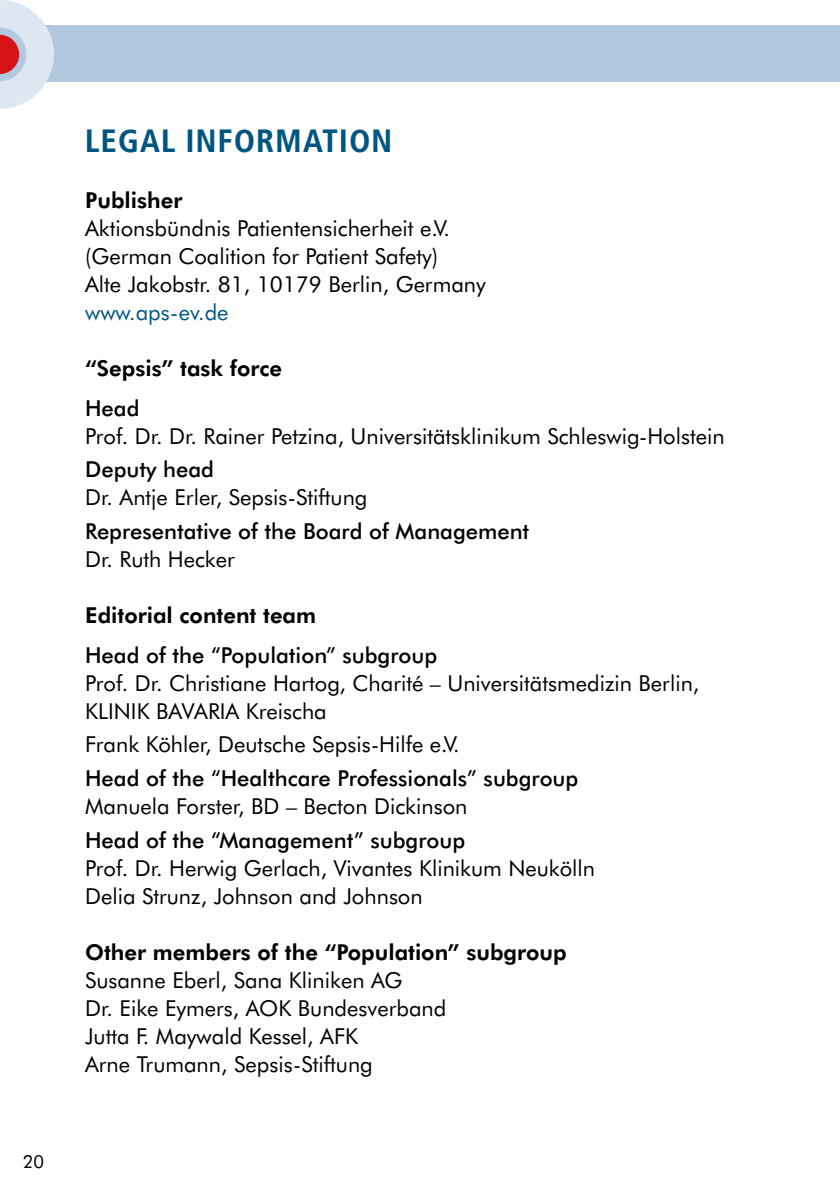
<style>
.page{position:relative;width:840px;height:1191px;background:#fff}
.page>*{position:absolute;margin:0;border:0;box-sizing:border-box;transform-origin:0 0}
.t1{font:700 32px "Transit Offc";letter-spacing:.02em;color:#005681}
.t2{font:22px/28px "Futura BT";color:#000}
.t3{font:500 22px "Futura BT";color:#000}
.t4{font:700 22px "Futura BT";color:#000}
.t5{font:22px "Futura BT";color:#005681}
.t6{font:18px "Futura BT";color:#000}
</style>
<div class="page">
<div style="left:0;top:26px;width:839px;height:56px;background:#b1c8df"></div>
<svg style="left:0;top:0;width:68px;height:109px"></svg>
<p class="t6" style="left:23px;top:1150px;width:23px">20</p>
<h1 class="t1" style="left:85px;top:120px;width:309px">LEGAL INFORMATION</h1>
<p class="t4" style="left:85px;top:186px;width:99px">Publisher</p>
<p class="t2" style="left:85px;top:214px;width:402px">Aktionsbündnis Patientensicherheit e.V. (German Coalition for Patient Safety)<br>Alte Jakobstr. 81, 10179 Berlin, Germany</p>
<p class="t5" style="left:85px;top:298px;width:145px">www.aps-ev.de</p>
<p class="t4" style="left:85px;top:354px;width:198px">“Sepsis” task force</p>
<p class="t3" style="left:85px;top:393px;width:56px">Head</p>
<p class="t2" style="left:85px;top:421px;width:640px">Prof. Dr. Dr. Rainer Petzina, Universitätsklinikum Schleswig-Holstein</p>
<p class="t3" style="left:85px;top:455px;width:130px">Deputy head</p>
<p class="t2" style="left:85px;top:483px;width:284px">Dr. Antje Erler, Sepsis-Stiftung</p>
<p class="t3" style="left:85px;top:517px;width:445px">Representative of the Board of Management</p>
<p class="t2" style="left:85px;top:545px;width:151px">Dr. Ruth Hecker</p>
<p class="t4" style="left:85px;top:601px;width:232px">Editorial content team</p>
<p class="t3" style="left:85px;top:640px;width:353px">Head of the “Population” subgroup</p>
<p class="t2" style="left:85px;top:668px;width:615px">Prof. Dr. Christiane Hartog, Charité – Universitätsmedizin Berlin,<br>KLINIK BAVARIA Kreischa</p>
<p class="t2" style="left:85px;top:730px;width:376px">Frank Köhler, Deutsche Sepsis-Hilfe e.V.</p>
<p class="t3" style="left:85px;top:764px;width:494px">Head of the “Healthcare Professionals” subgroup</p>
<p class="t2" style="left:85px;top:792px;width:383px">Manuela Forster, BD – Becton Dickinson</p>
<p class="t3" style="left:85px;top:825px;width:381px">Head of the “Management” subgroup</p>
<p class="t2" style="left:85px;top:853px;width:511px">Prof. Dr. Herwig Gerlach, Vivantes Klinikum Neukölln<br>Delia Strunz, Johnson and Johnson</p>
<p class="t4" style="left:85px;top:938px;width:483px">Other members of the “Population” subgroup</p>
<p class="t2" style="left:85px;top:966px;width:362px">Susanne Eberl, Sana Kliniken AG<br>Dr. Eike Eymers, AOK Bundesverband<br>Jutta F. Maywald Kessel, AFK<br>Arne Trumann, Sepsis-Stiftung</p>
</div>
